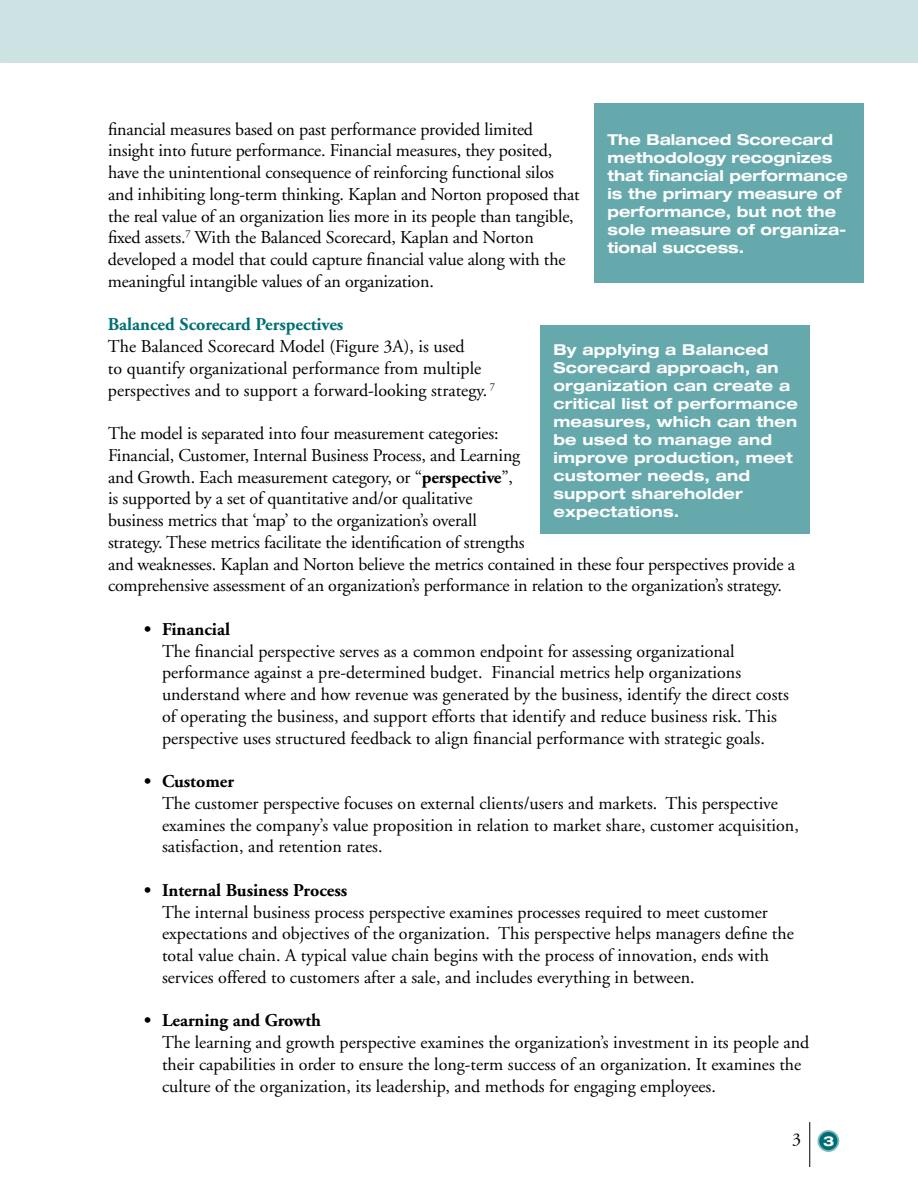
<style>
.page{position:relative;width:918px;height:1188px;background:#fff}
.page>*{position:absolute;margin:0;border:0;box-sizing:border-box;transform-origin:0 0}
.t1{font:18px/21.8px "Adobe Garamond";color:#000}
.t2{font:700 18px "Adobe Garamond";color:#000}
.t3{font:700 18px "Adobe Garamond";color:#006f75}
.t4{font:700 expanded 15px/18px "Helvetica Neue";letter-spacing:.01em;color:#fff}
.s1{font-weight:700}
.s2{font-family:"Helvetica Neue";font-weight:700;font-stretch:expanded;font-size:13.65px;color:#fff}
</style>
<div class="page">
<div style="left:0;top:0;width:918px;height:63px;background:#cce2e3"></div>
<div style="left:818px;top:1131px;width:20px;height:20px;background:#006f75;border-radius:50%"></div>
<div style="left:817px;top:1130px;width:22px;height:22px;border:2px solid #80b7ba;border-radius:50%"></div>
<hr style="left:809px;top:1122px;width:1px;height:45px;background:#000">
<div style="left:594px;top:104px;width:270px;height:180px;background:#66a9ac"></div>
<div style="left:540px;top:326px;width:270px;height:208px;background:#66a9ac"></div>
<p class="t1" style="left:108px;top:119px;width:473px">financial measures based on past performance provided limited insight into future performance. Financial measures, they posited, have the unintentional consequence of reinforcing functional silos and inhibiting long-term thinking. Kaplan and Norton proposed that the real value of an organization lies more in its people than tangible, fixed assets.<sup>7</sup> With the Balanced Scorecard, Kaplan and Norton developed a model that could capture financial value along with the meaningful intangible values of an organization.</p>
<p class="t3" style="left:108px;top:315px;width:237px">Balanced Scorecard Perspectives</p>
<p class="t1" style="left:108px;top:336px;width:389px">The Balanced Scorecard Model (Figure 3A), is used<br>to quantify organizational performance from multiple perspectives and to support a forward-looking strategy. <sup>7</sup></p>
<p class="t1" style="left:108px;top:423px;width:689px">The model is separated into four measurement categories:<br>Financial, Customer, Internal Business Process, and Learning<br>and Growth. Each measurement category, or “<span class="s1">perspective</span>”,<br>is supported by a set of quantitative and/or qualitative<br>business metrics that ‘map’ to the organization’s overall<br>strategy. These metrics facilitate the identification of strengths<br>and weaknesses. Kaplan and Norton believe the metrics contained in these four perspectives provide a comprehensive assessment of an organization’s performance in relation to the organization’s strategy.</p>
<p class="t2" style="left:144px;top:619px;width:88px">• Financial</p>
<p class="t1" style="left:162px;top:641px;width:628px">The financial perspective serves as a common endpoint for assessing organizational performance against a pre-determined budget. Financial metrics help organizations understand where and how revenue was generated by the business, identify the direct costs of operating the business, and support efforts that identify and reduce business risk. This perspective uses structured feedback to align financial performance with strategic goals.</p>
<p class="t2" style="left:144px;top:772px;width:92px">• Customer</p>
<p class="t1" style="left:162px;top:793px;width:638px">The customer perspective focuses on external clients/users and markets. This perspective examines the company’s value proposition in relation to market share, customer acquisition, satisfaction, and retention rates.</p>
<p class="t2" style="left:144px;top:880px;width:205px">• Internal Business Process</p>
<p class="t1" style="left:162px;top:901px;width:633px">The internal business process perspective examines processes required to meet customer expectations and objectives of the organization. This perspective helps managers define the total value chain. A typical value chain begins with the process of innovation, ends with services offered to customers after a sale, and includes everything in between.</p>
<p class="t2" style="left:144px;top:1011px;width:179px">• Learning and Growth</p>
<p class="t1" style="left:162px;top:1032px;width:649px">The learning and growth perspective examines the organization’s investment in its people and their capabilities in order to ensure the long-term success of an organization. It examines the culture of the organization, its leadership, and methods for engaging employees.</p>
<p class="t4" style="left:608px;top:131px;width:242px">The Balanced Scorecard methodology recognizes that financial performance is the primary measure of performance, but not the sole measure of organiza&shy;tional success.</p>
<p class="t4" style="left:554px;top:340px;width:246px">By applying a Balanced<br>Scorecard approach, an organization can create a critical list of performance measures, which can then be used to manage and improve production, meet customer needs, and support shareholder expectations.</p>
<p class="t1" style="left:792px;top:1129px;width:43px">3 <span class="s2">3</span></p>
</div>
